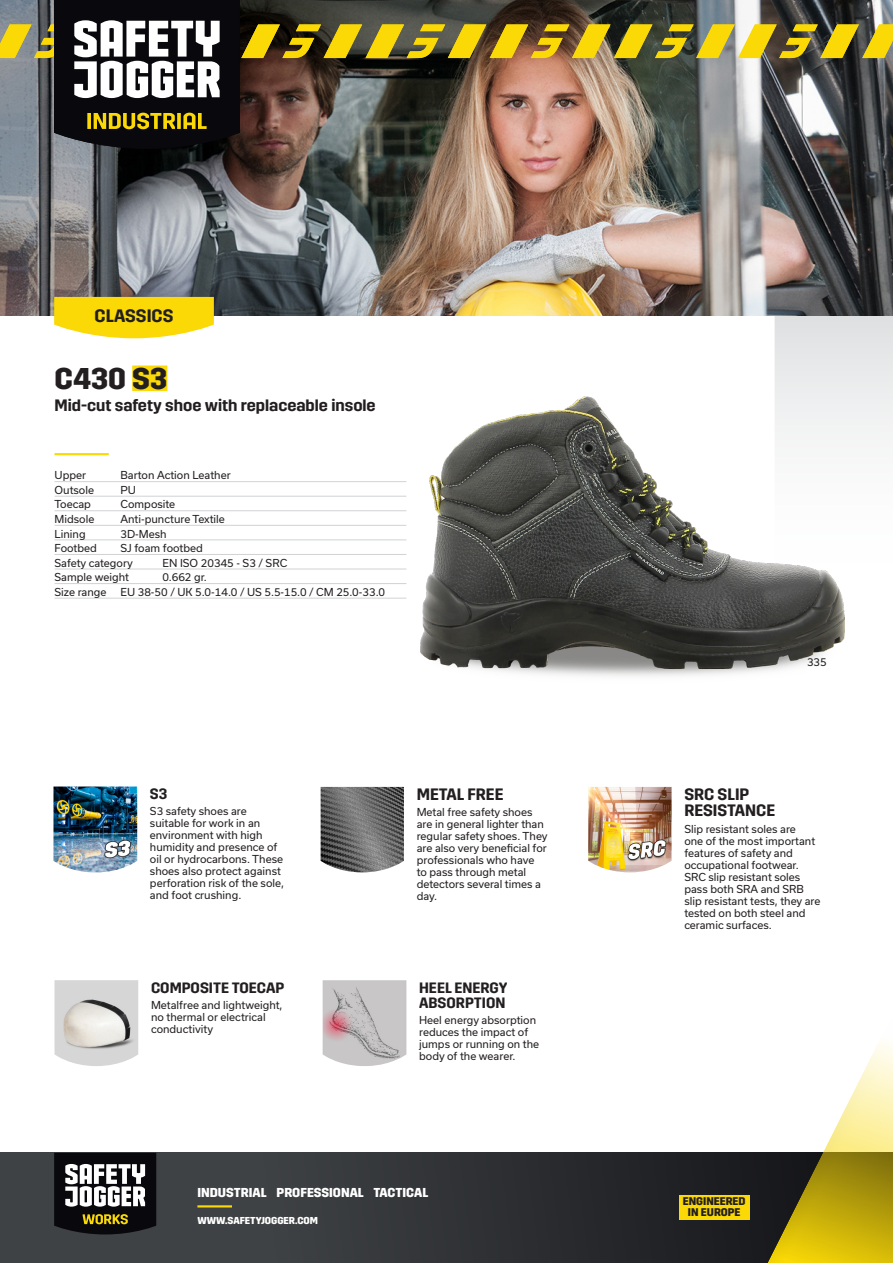
<style>
.page{position:relative;width:893px;height:1263px;background:#fff}
.page>*{position:absolute;margin:0;border:0;box-sizing:border-box;transform-origin:0 0}
.article_name_IND{font:700 30px "Trim";color:#231f20}
.category_tag{font:600 18px "Trim";color:#231f20}
.feature_text{font:600 16.5px/16.5px "Trim";color:#231f20}
.feature_title{font:600 15px/15px "Trim";color:#231f20}
.t1{font:700 12.9px "Trim";color:#fff}
.t2{font:700 11.1px/10.9px "Trim";color:#231f20;text-align:center}
.feature_text-2{font:10.5px/12px "Usual";color:#231f20}
.specifications{font:10.5px "Usual";color:#231f20}
.color{font:10.5px "Usual";color:#231f20}
.t3{font:700 10.05px "Trim";color:#fff}
</style>
<div class="page">
<svg style="left:0;top:1152px;width:749px;height:111px;background:#323437"></svg>
<div style="left:749px;top:758px;width:144px;height:505px;background:#231f20;opacity:.05"></div>
<div style="left:679px;top:1195px;width:70px;height:24px;background:#fad906"></div>
<hr style="left:197px;top:1205px;width:35px;height:2px;background:#fad906">
<svg style="left:54px;top:1153px;width:102px;height:81px"></svg>
<svg style="left:775px;top:315px;width:118px;height:478px"></svg>
<img style="left:0;top:149px;width:893px;height:166px">
<img style="left:420px;top:595px;width:446px;height:93px">
<img style="left:421px;top:397px;width:424px;height:272px">
<div style="left:132px;top:365px;width:35px;height:26px;background:#fad906"></div>
<hr style="left:55px;top:453px;width:54px;height:2px;background:#fad906">
<hr style="left:55px;top:481px;width:351px;height:1px;background:#d1d2d4">
<hr style="left:55px;top:496px;width:351px;height:1px;background:#d1d2d4">
<hr style="left:55px;top:510px;width:351px;height:1px;background:#d1d2d4">
<hr style="left:55px;top:525px;width:351px;height:1px;background:#d1d2d4">
<hr style="left:55px;top:540px;width:351px;height:1px;background:#d1d2d4">
<hr style="left:55px;top:554px;width:351px;height:1px;background:#d1d2d4">
<hr style="left:55px;top:569px;width:351px;height:1px;background:#d1d2d4">
<hr style="left:55px;top:583px;width:351px;height:1px;background:#d1d2d4">
<hr style="left:55px;top:598px;width:351px;height:1px;background:#d1d2d4">
<img style="left:53px;top:786px;width:84px;height:86px">
<img style="left:321px;top:787px;width:83px;height:85px">
<img style="left:588px;top:787px;width:84px;height:85px">
<svg style="left:54px;top:297px;width:160px;height:41px;background:#fadc1f"></svg>
<img style="left:55px;top:980px;width:83px;height:86px">
<img style="left:323px;top:980px;width:83px;height:86px">
<img style="left:0;top:0;width:893px;height:149px">
<p class="category_tag" style="left:95px;top:306px;width:80px">CLASSICS</p>
<p class="article_name_IND" style="left:55px;top:361px;width:114px">C430 S3</p>
<p class="feature_text" style="left:55px;top:397px;width:323px">Mid-cut safety shoe with replaceable insole</p>
<p class="specifications" style="left:55px;top:469px;width:33px">Upper</p>
<p class="specifications" style="left:121px;top:469px;width:112px">Barton Action Leather</p>
<p class="specifications" style="left:55px;top:484px;width:41px">Outsole</p>
<p class="specifications" style="left:121px;top:484px;width:17px">PU</p>
<p class="specifications" style="left:55px;top:498px;width:38px">Toecap</p>
<p class="specifications" style="left:121px;top:498px;width:56px">Composite</p>
<p class="specifications" style="left:55px;top:513px;width:41px">Midsole</p>
<p class="specifications" style="left:121px;top:513px;width:106px">Anti-puncture Textile</p>
<p class="specifications" style="left:55px;top:528px;width:33px">Lining</p>
<p class="specifications" style="left:121px;top:528px;width:48px">3D-Mesh</p>
<p class="specifications" style="left:55px;top:542px;width:44px">Footbed</p>
<p class="specifications" style="left:121px;top:542px;width:84px">SJ foam footbed</p>
<p class="specifications" style="left:55px;top:557px;width:80px">Safety category</p>
<p class="specifications" style="left:163px;top:557px;width:126px">EN ISO 20345 - S3 / SRC</p>
<p class="specifications" style="left:55px;top:571px;width:76px">Sample weight</p>
<p class="specifications" style="left:163px;top:571px;width:46px">0.662 gr.</p>
<p class="specifications" style="left:55px;top:586px;width:53px">Size range</p>
<p class="specifications" style="left:121px;top:586px;width:266px">EU 38-50 / UK 5.0-14.0 / US 5.5-15.0 / CM 25.0-33.0</p>
<p class="feature_title" style="left:150px;top:786px;width:19px">S3</p>
<p class="feature_text-2" style="left:150px;top:805px;width:136px">S3 safety shoes are suitable for work in an environment with high humidity and presence of oil or hydrocarbons. These shoes also protect against perforation risk of the sole, and foot crushing.</p>
<p class="feature_title" style="left:151px;top:980px;width:135px">COMPOSITE TOECAP</p>
<p class="feature_text-2" style="left:151px;top:999px;width:133px">Metalfree and lightweight, no thermal or electrical conductivity</p>
<p class="feature_text" style="left:417px;top:786px;width:88px">METAL FREE</p>
<p class="feature_text-2" style="left:417px;top:806px;width:132px">Metal free safety shoes are in general lighter than regular safety shoes. They are also very beneficial for professionals who have<br>to pass through metal detectors several times a day.</p>
<p class="feature_title" style="left:419px;top:980px;width:90px">HEEL ENERGY<br>ABSORPTION</p>
<p class="feature_text-2" style="left:419px;top:1014px;width:122px">Heel energy absorption reduces the impact of jumps or running on the body of the wearer.</p>
<p class="t1" style="left:197px;top:1185px;width:232px">INDUSTRIAL PROFESSIONAL TACTICAL</p>
<p class="t3" style="left:197px;top:1214px;width:122px">WWW.SAFETYJOGGER.COM</p>
<p class="color" style="left:807px;top:656px;width:21px">335</p>
<p class="feature_text" style="left:684px;top:786px;width:92px">SRC SLIP<br>RESISTANCE</p>
<p class="feature_text-2" style="left:684px;top:823px;width:138px">Slip resistant soles are<br>one of the most important features of safety and occupational footwear.<br>SRC slip resistant soles pass both SRA and SRB slip resistant tests, they are tested on both steel and ceramic surfaces.</p>
<p class="t2" style="left:683px;top:1196px;width:64px">ENGINEERED<br>IN EUROPE</p>
</div>
